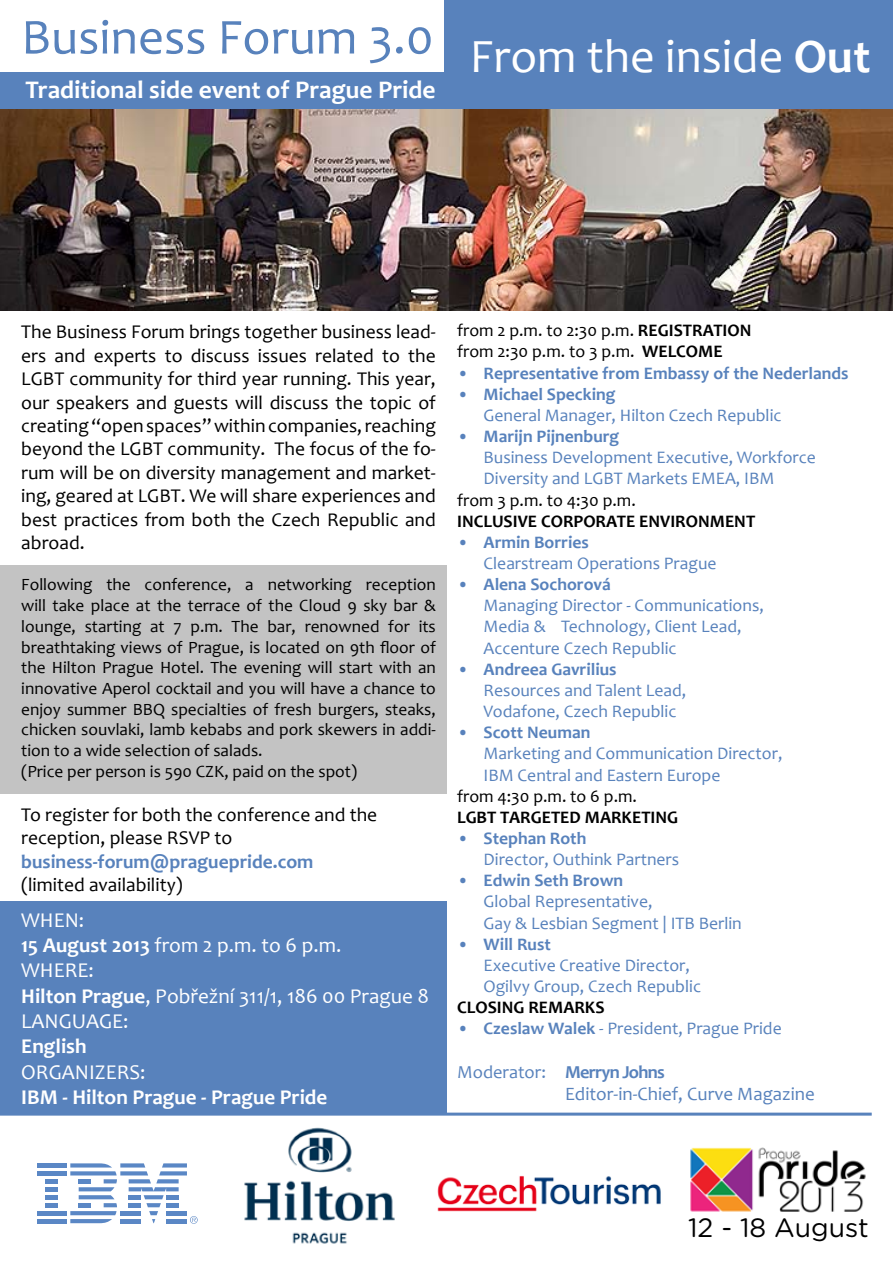
<style>
.page{position:relative;width:893px;height:1263px;background:#fff}
.page>*{position:absolute;margin:0;border:0;box-sizing:border-box;transform-origin:0 0}
.t1{font:50.7px "Candara";color:#5882bc}
.t2{font:48px "Candara";color:#fff}
.t3{font:26.55px "Gotham Rounded";color:#000}
.t4{font:700 25.5px "Candara";color:#fff}
.t5{font:21.15px/25.3px "Candara";color:#fff}
.t6{font:700 21.15px "Candara";color:#fff}
.t7{font:19.5px/23.4px "Candara";color:#000;text-align:justify}
.t8{font:700 19.5px "Candara";color:#5882bc}
.t9{font:18.9px "Candara";color:#5882bc}
.t10{font:700 18.3px "Candara";letter-spacing:-.04em;color:#5882bc}
.t11{font:17.7px/21.1px "Candara";color:#5882bc}
.t12{font:700 17.7px "Candara";color:#5882bc}
.t13{font:17.7px/21.1px "Candara";color:#000}
.t14{font:700 17.7px "Candara";color:#000}
.t15{font:17.25px/20.7px "Candara";color:#000}
.s1{font-weight:700}
.s2{font-weight:400}
</style>
<div class="page">
<div style="left:0;top:565px;width:446px;height:229px;background:#c3c3c3"></div>
<div style="left:0;top:901px;width:446px;height:213px;background:#5882bc"></div>
<hr style="left:37px;top:1163px;width:29px;height:4px;background:#5a87c5">
<hr style="left:37px;top:1171px;width:29px;height:4px;background:#5a87c5">
<hr style="left:45px;top:1179px;width:13px;height:4px;background:#5a87c5">
<hr style="left:45px;top:1187px;width:13px;height:4px;background:#5a87c5">
<hr style="left:45px;top:1195px;width:13px;height:4px;background:#5a87c5">
<hr style="left:45px;top:1203px;width:13px;height:4px;background:#5a87c5">
<hr style="left:37px;top:1211px;width:29px;height:4px;background:#5a87c5">
<hr style="left:37px;top:1219px;width:29px;height:4px;background:#5a87c5">
<svg style="left:70px;top:1163px;width:128px;height:61px"></svg>
<img style="left:244px;top:1127px;width:151px;height:117px">
<img style="left:690px;top:1147px;width:176px;height:66px">
<img style="left:437px;top:1176px;width:224px;height:36px">
<hr style="left:0;top:1112px;width:872px;height:3px;background:#5882bc">
<div style="left:444px;top:0;width:449px;height:293px;background:#5882bc"></div>
<div style="left:0;top:72px;width:465px;height:69px;background:#5882bc"></div>
<img style="left:0;top:110px;width:893px;height:201px">
<h1 class="t1" style="left:21px;top:6px;width:414px">Business Forum 3.0</h1>
<h3 class="t4" style="left:26px;top:74px;width:412px">Traditional side event of Prague Pride</h3>
<h2 class="t2" style="left:470px;top:28px;width:402px">From the inside <span class="s1">Out</span></h2>
<p class="t7" style="left:21px;top:320px;width:416px">The Business Forum brings together business lead&shy;ers and experts to discuss issues related to the LGBT community for third year running. This year, our speakers and guests will discuss the topic of creating “open spaces” within companies, reaching beyond the LGBT community. The focus of the fo&shy;rum will be on diversity management and market&shy;ing, geared at LGBT. We will share experiences and best practices from both the Czech Republic and abroad.</p>
<p class="t15" style="left:21px;top:574px;width:416px">Following the conference, a networking reception will take place at the terrace of the Cloud 9 sky bar &amp; lounge, starting at 7 p.m. The bar, renowned for its breathtaking views of Prague, is located on 9th floor of the Hilton Prague Hotel. The evening will start with an innovative Aperol cocktail and you will have a chance to enjoy summer BBQ specialties of fresh burgers, steaks, chicken souvlaki, lamb kebabs and pork skewers in addi&shy;tion to a wide selection of salads.<br>(Price per person is 590 CZK, paid on the spot)</p>
<p class="t7" style="left:21px;top:803px;width:357px">To register for both the conference and the reception, please RSVP to</p>
<p class="t8" style="left:21px;top:849px;width:294px">business-forum@praguepride.com</p>
<p class="t7" style="left:21px;top:873px;width:163px">(limited availability)</p>
<p class="t5" style="left:21px;top:907px;width:409px">WHEN:<br><span class="s1">15 August 2013</span> from 2 p.m. to 6 p.m.<br>WHERE:<br><span class="s1">Hilton Prague</span>, Pobřežní 311/1, 186 00 Prague 8<br>LANGUAGE:</p>
<p class="t6" style="left:21px;top:1034px;width:67px">English</p>
<p class="t5" style="left:21px;top:1059px;width:126px">ORGANIZERS:</p>
<p class="t6" style="left:21px;top:1084px;width:308px">IBM - Hilton Prague - Prague Pride</p>
<p class="t13" style="left:457px;top:320px;width:296px">from 2 p.m. to 2:30 p.m. <span class="s1">REGISTRATION </span>from 2:30 p.m. to 3 p.m. <span class="s1">WELCOME</span></p>
<p class="t12" style="left:457px;top:362px;width:393px">• Representative from Embassy of the Nederlands</p>
<p class="t12" style="left:457px;top:383px;width:160px">• Michael Specking</p>
<p class="t11" style="left:484px;top:405px;width:299px">General Manager, Hilton Czech Republic</p>
<p class="t12" style="left:457px;top:426px;width:164px">• Marijn Pijnenburg</p>
<p class="t11" style="left:484px;top:447px;width:334px">Business Development Executive, Workforce<br>Diversity and LGBT Markets EMEA, IBM</p>
<p class="t13" style="left:457px;top:489px;width:180px">from 3 p.m. to 4:30 p.m.</p>
<p class="t14" style="left:457px;top:510px;width:300px">INCLUSIVE CORPORATE ENVIRONMENT</p>
<p class="t12" style="left:457px;top:531px;width:133px">• Armin Borries</p>
<p class="t11" style="left:484px;top:553px;width:234px">Clearstream Operations Prague</p>
<p class="t12" style="left:457px;top:574px;width:155px">• Alena Sochorová</p>
<p class="t11" style="left:484px;top:595px;width:282px">Managing Director - Communications,<br>Media &amp; Technology, Client Lead,<br>Accenture Czech Republic</p>
<p class="t12" style="left:457px;top:658px;width:161px">• Andreea Gavrilius</p>
<p class="t11" style="left:484px;top:680px;width:204px">Resources and Talent Lead,<br>Vodafone, Czech Republic</p>
<p class="t12" style="left:457px;top:722px;width:135px">• Scott Neuman</p>
<p class="t11" style="left:484px;top:743px;width:300px">Marketing and Communication Director,<br>IBM Central and Eastern Europe</p>
<p class="t13" style="left:457px;top:785px;width:181px">from 4:30 p.m. to 6 p.m.</p>
<p class="t14" style="left:457px;top:806px;width:223px">LGBT TARGETED MARKETING</p>
<p class="t12" style="left:457px;top:827px;width:131px">• Stephan Roth</p>
<p class="t11" style="left:484px;top:849px;width:197px">Director, Outhink Partners</p>
<p class="t12" style="left:457px;top:870px;width:168px">• Edwin Seth Brown</p>
<p class="t11" style="left:484px;top:891px;width:260px">Global Representative,<br>Gay &amp; Lesbian Segment | ITB Berlin</p>
<p class="t12" style="left:457px;top:933px;width:95px">• Will Rust</p>
<p class="t11" style="left:484px;top:955px;width:219px">Executive Creative Director,<br>Ogilvy Group, Czech Republic</p>
<p class="t14" style="left:457px;top:997px;width:149px">CLOSING REMARKS</p>
<p class="t11" style="left:457px;top:1018px;width:326px"><span class="s1">• Czeslaw Walek</span> - President, Prague Pride</p>
<p class="t10" style="left:457px;top:1060px;width:209px"><span class="s2">Moderator:</span> Merryn Johns</p>
<p class="t9" style="left:565px;top:1083px;width:251px">Editor-in-Chief, Curve Magazine</p>
<h3 class="t3" style="left:688px;top:1209px;width:182px">12 - 18 August</h3>
</div>
